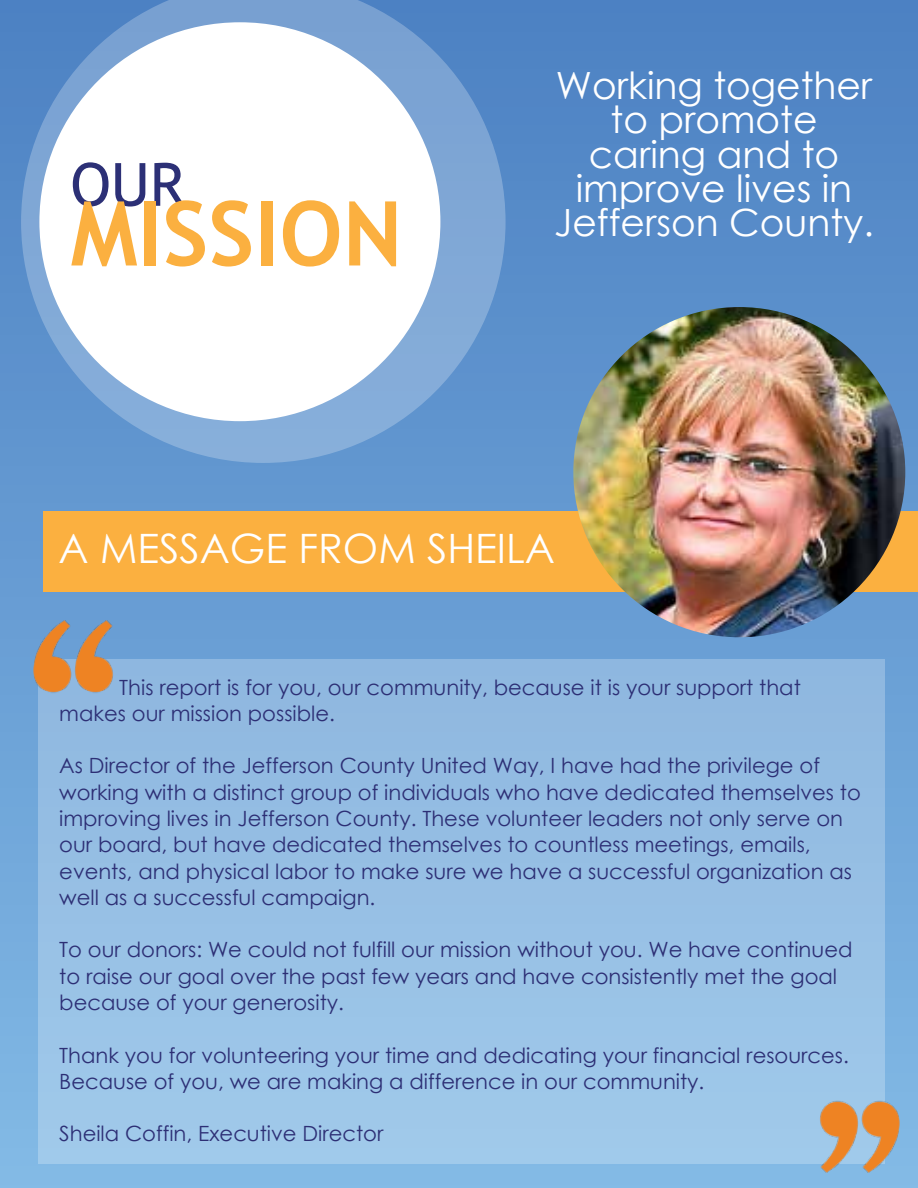
<style>
.page{position:relative;width:918px;height:1188px;background:#fff}
.page>*{position:absolute;margin:0;border:0;box-sizing:border-box;transform-origin:0 0}
.t1{font:700 89.4px "Trebuchet MS";color:#fbb040}
.t2{font:59.7px "Trebuchet MS";color:#2c3076}
.t3{font:40.5px "Century Gothic";color:#fff}
.t4{font:37.5px/34.2px "Century Gothic";color:#fff;text-align:center}
.t5{font:21px/26.2px "Century Gothic";color:#2d2f75}
</style>
<div class="page">
<div style="left:0;top:0;width:918px;height:1188px;background:linear-gradient(to bottom,#4c80c2,#84bae5)"></div>
<svg style="left:21px;top:0;width:485px;height:463px;background:#6e9cd0"></svg>
<div style="left:39px;top:22px;width:401px;height:399px;background:#fff;border-radius:50%"></div>
<div style="left:43px;top:511px;width:875px;height:81px;background:#fbb040"></div>
<img style="left:573px;top:307px;width:332px;height:330px">
<div style="left:39px;top:659px;width:846px;height:505px;background:#97c0e5"></div>
<img style="left:805px;top:1078px;width:95px;height:95px">
<img style="left:34px;top:621px;width:95px;height:95px">
<h2 class="t2" style="left:70px;top:147px;width:116px">OUR</h2>
<h1 class="t1" style="left:70px;top:178px;width:334px">MISSION</h1>
<h3 class="t4" style="left:554px;top:68px;width:321px">Working together to promote caring and to improve lives in<br>Jefferson County.</h3>
<h3 class="t3" style="left:59px;top:520px;width:498px">A MESSAGE FROM SHEILA</h3>
<p class="t5" style="left:59px;top:673px;width:743px;text-indent:60px">This report is for you, our community, because it is your support that makes our mission possible.</p>
<p class="t5" style="left:59px;top:752px;width:803px">As Director of the Jefferson County United Way, I have had the privilege of working with a distinct group of individuals who have dedicated themselves to improving lives in Jefferson County. These volunteer leaders not only serve on our board, but have dedicated themselves to countless meetings, emails, events, and physical labor to make sure we have a successful organization as well as a successful campaign.</p>
<p class="t5" style="left:59px;top:936px;width:795px">To our donors: We could not fulfill our mission without you. We have continued to raise our goal over the past few years and have consistently met the goal because of your generosity.</p>
<p class="t5" style="left:59px;top:1042px;width:791px">Thank you for volunteering your time and dedicating your financial resources.<br>Because of you, we are making a difference in our community.</p>
<p class="t5" style="left:59px;top:1120px;width:326px">Sheila Coffin, Executive Director</p>
</div>
